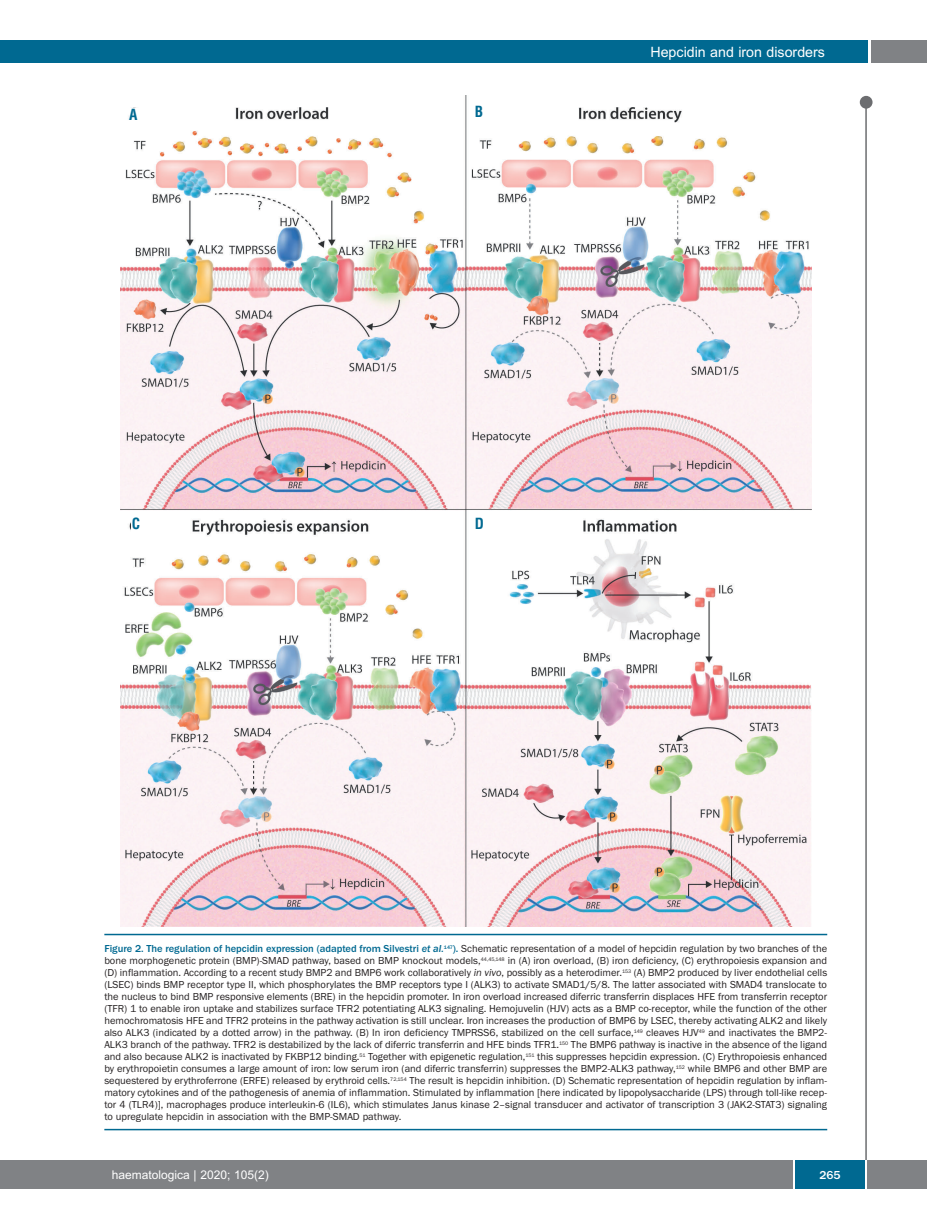
<style>
.page{position:relative;width:927px;height:1225px;background:#fff}
.page>*{position:absolute;margin:0;border:0;box-sizing:border-box;transform-origin:0 0}
.t1{font:700 condensed 15px "Helvetica";color:#006991}
.t2{font:14.25px "Arial";color:#fff}
.t3{font:12px "Arial";color:#fff}
.t4{font:500 12px "Franklin Gothic";color:#fff}
.t5{font:10.5px/12px "Franklin Gothic";color:#231f20;text-align:justify}
.s1{font-weight:500;color:#006991}
.s2{font-weight:500;font-style:italic;color:#006991}
.s3{font-style:italic}
</style>
<div class="page">
<div style="left:860px;top:96px;width:12px;height:13px;background:#6c6d70;border-radius:50%"></div>
<hr style="left:865px;top:98px;width:2px;height:1062px;background:#6c6d70">
<div style="left:871px;top:40px;width:56px;height:22px;background:#808285"></div>
<div style="left:18px;top:40px;width:849px;height:22px;background:#006991"></div>
<div style="left:17px;top:1160px;width:910px;height:28px;background:#808285"></div>
<div style="left:795px;top:1160px;width:70px;height:28px;background:#006991"></div>
<hr style="left:793px;top:1160px;width:2px;height:28px;background:#fff">
<hr style="left:865px;top:1160px;width:2px;height:28px;background:#fff">
<div style="left:0;top:40px;width:19px;height:22px;background:#006991"></div>
<div style="left:0;top:1160px;width:18px;height:28px;background:#808285"></div>
<hr style="left:104px;top:933px;width:723px;height:2px;background:#006991">
<hr style="left:104px;top:1128px;width:723px;height:2px;background:#006991">
<img style="left:121px;top:96px;width:691px;height:831px">
<div style="left:129px;top:109px;width:20px;height:19px;background:#fff"></div>
<div style="left:475px;top:105px;width:19px;height:20px;background:#fff"></div>
<div style="left:132px;top:518px;width:19px;height:19px;background:#fff"></div>
<div style="left:475px;top:518px;width:19px;height:19px;background:#fff"></div>
<h1 class="t1" style="left:129px;top:106px;width:10px">A</h1>
<h1 class="t1" style="left:475px;top:103px;width:10px">B</h1>
<h1 class="t1" style="left:132px;top:515px;width:10px">C</h1>
<h1 class="t1" style="left:475px;top:515px;width:11px">D</h1>
<h2 class="t2" style="left:650px;top:44px;width:176px">Hepcidin and iron disorders</h2>
<p class="t5" style="left:104px;top:942px;width:724px"><span class="s1">Figure 2. The regulation of hepcidin expression (adapted from Silvestri</span> <span class="s2">et al.</span><sup>147</sup><span class="s1">).</span> Schematic representation of a model of hepcidin regulation by two branches of the bone morphogenetic protein (BMP)-SMAD pathway, based on BMP knockout models,<sup>44,45,148</sup> in (A) iron overload, (B) iron deficiency, (C) erythropoiesis expansion and (D) inflammation. According to a recent study BMP2 and BMP6 work collaboratively <span class="s3">in vivo</span>, possibly as a heterodimer.<sup>153</sup> (A) BMP2 produced by liver endothelial cells (LSEC) binds BMP receptor type II, which phosphorylates the BMP receptors type I (ALK3) to activate SMAD1/5/8. The latter associated with SMAD4 translocate to the nucleus to bind BMP responsive elements (BRE) in the hepcidin promoter. In iron overload increased diferric transferrin displaces HFE from transferrin receptor (TFR) 1 to enable iron uptake and stabilizes surface TFR2 potentiating ALK3 signaling. Hemojuvelin (HJV) acts as a BMP co-receptor, while the function of the other hemochromatosis HFE and TFR2 proteins in the pathway activation is still unclear. Iron increases the production of BMP6 by LSEC, thereby activating ALK2 and likely also ALK3 (indicated by a dotted arrow) in the pathway. (B) In iron deficiency TMPRSS6, stabilized on the cell surface,<sup>149</sup> cleaves HJV<sup>49</sup> and inactivates the BMP2- ALK3 branch of the pathway. TFR2 is destabilized by the lack of diferric transferrin and HFE binds TFR1.<sup>150</sup> The BMP6 pathway is inactive in the absence of the ligand and also because ALK2 is inactivated by FKBP12 binding.<sup>51</sup> Together with epigenetic regulation,<sup>151</sup> this suppresses hepcidin expression. (C) Erythropoiesis enhanced by erythropoietin consumes a large amount of iron: low serum iron (and diferric transferrin) suppresses the BMP2-ALK3 pathway,<sup>152</sup> while BMP6 and other BMP are sequestered by erythroferrone (ERFE) released by erythroid cells.<sup>72,154</sup> The result is hepcidin inhibition. (D) Schematic representation of hepcidin regulation by inflam&shy;matory cytokines and of the pathogenesis of anemia of inflammation. Stimulated by inflammation [here indicated by lipopolysaccharide (LPS) through toll-like recep&shy;tor 4 (TLR4)], macrophages produce interleukin-6 (IL6), which stimulates Janus kinase 2–signal transducer and activator of transcription 3 (JAK2-STAT3) signaling to upregulate hepcidin in association with the BMP-SMAD pathway.</p>
<p class="t3" style="left:112px;top:1167px;width:158px">haematologica | 2020; 105(2)</p>
<p class="t4" style="left:819px;top:1167px;width:23px">265</p>
</div>
